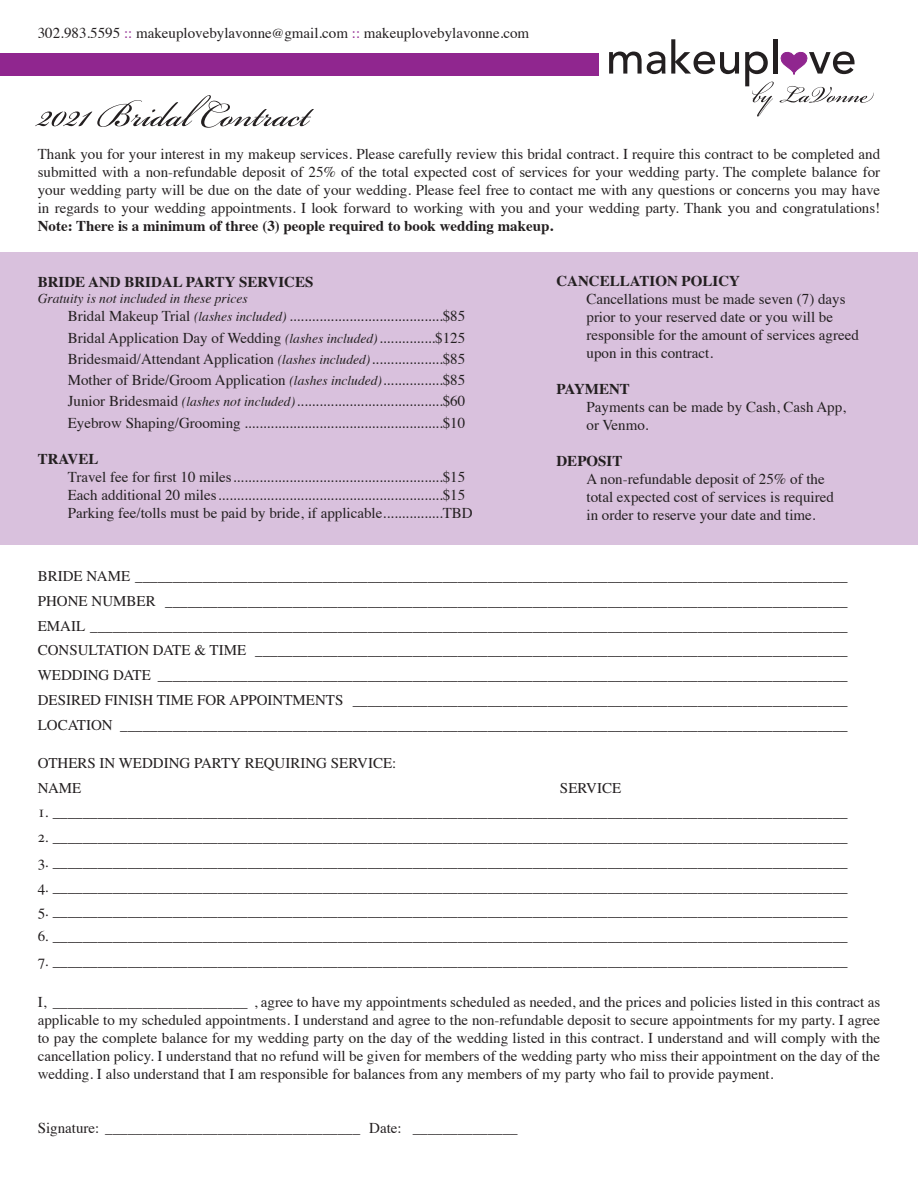
<style>
.page{position:relative;width:918px;height:1188px;background:#fff}
.page>*{position:absolute;margin:0;border:0;box-sizing:border-box;transform-origin:0 0}
.t1{font:54px "Bickham Script MM 400";color:#231f20}
.t2{font:15px/18px "Times";color:#231f20}
.t3{font:15px "Times Roman SC";color:#231f20}
.t4{font:700 15px "Times";color:#231f20}
.t5{font:italic 13.5px "Times";color:#231f20}
.s1{color:#90268f}
.s2{font-size:13.5px}
.s3{font-style:italic;font-size:13.5px}
</style>
<div class="page">
<div style="left:0;top:253px;width:918px;height:292px;background:#d9c1dd"></div>
<svg style="left:609px;top:39px;width:130px;height:35px"></svg>
<hr style="left:773px;top:39px;width:4px;height:35px;background:#231f20">
<svg style="left:745px;top:51px;width:129px;height:66px"></svg>
<div style="left:0;top:53px;width:598px;height:23px;background:#90268f"></div>
<p class="t2" style="left:38px;top:23px;width:493px">302.983.5595 <span class="s1">::</span> makeuplovebylavonne<span class="s2">@</span>gmail.com <span class="s1">::</span> makeuplovebylavonne.com</p>
<p class="t1" style="left:38px;top:85px;width:273px">2021 Bridal Contract</p>
<p class="t2" style="left:38px;top:144px;width:844px;text-align:justify">Thank you for your interest in my makeup services. Please carefully review this bridal contract. I require this contract to be completed and submitted with a non-refundable deposit of 25% of the total expected cost of services for your wedding party. The complete balance for your wedding party will be due on the date of your wedding. Please feel free to contact me with any questions or concerns you may have in regards to your wedding appointments. I look forward to working with you and your wedding party. Thank you and congratulations!</p>
<p class="t4" style="left:38px;top:211px;width:517px">Note: There is a minimum of three (3) people required to book wedding makeup.</p>
<p class="t4" style="left:38px;top:268px;width:277px">BRIDE AND BRIDAL PARTY SERVICES</p>
<p class="t5" style="left:38px;top:287px;width:211px">Gratuity is not included in these prices</p>
<p class="t2" style="left:68px;top:306px;width:399px">Bridal Makeup Trial <span class="s3">(lashes included)</span> .........................................$85</p>
<p class="t2" style="left:68px;top:327px;width:399px">Bridal Application Day of Wedding <span class="s3">(lashes included)</span>...............$125</p>
<p class="t2" style="left:68px;top:348px;width:399px">Bridesmaid/Attendant Application <span class="s3">(lashes included)</span>...................$85</p>
<p class="t2" style="left:68px;top:370px;width:399px">Mother of Bride/Groom Application <span class="s3">(lashes included)</span>................$85</p>
<p class="t2" style="left:68px;top:391px;width:399px">Junior Bridesmaid <span class="s3">(lashes not included)</span>.......................................$60</p>
<p class="t2" style="left:68px;top:412px;width:399px">Eyebrow Shaping/Grooming .....................................................$10</p>
<p class="t4" style="left:38px;top:444px;width:62px">TRAVEL</p>
<p class="t2" style="left:68px;top:466px;width:399px">Travel fee for first 10 miles........................................................$15</p>
<p class="t2" style="left:68px;top:484px;width:399px">Each additional 20 miles............................................................$15</p>
<p class="t2" style="left:68px;top:502px;width:407px">Parking fee/tolls must be paid by bride, if applicable................TBD</p>
<p class="t4" style="left:556px;top:266px;width:185px">CANCELLATION POLICY</p>
<p class="t2" style="left:586px;top:289px;width:274px">Cancellations must be made seven (7) days prior to your reserved date or you will be responsible for the amount of services agreed upon in this contract.</p>
<p class="t4" style="left:556px;top:374px;width:75px">PAYMENT</p>
<p class="t2" style="left:586px;top:397px;width:261px">Payments can be made by Cash, Cash App, or Venmo.</p>
<p class="t4" style="left:556px;top:446px;width:67px">DEPOSIT</p>
<p class="t2" style="left:586px;top:469px;width:249px">A non-refundable deposit of 25% of the total expected cost of services is required in order to reserve your date and time.</p>
<p class="t3" style="left:38px;top:568px;width:812px">BRIDE NAME _______________________________________________________________________________________________</p>
<p class="t3" style="left:38px;top:592px;width:811px">PHONE NUMBER ___________________________________________________________________________________________</p>
<p class="t3" style="left:38px;top:617px;width:811px">EMAIL _____________________________________________________________________________________________________</p>
<p class="t3" style="left:38px;top:642px;width:811px">CONSULTATION DATE &amp; TIME _______________________________________________________________________________</p>
<p class="t3" style="left:38px;top:667px;width:812px">WEDDING DATE ____________________________________________________________________________________________</p>
<p class="t3" style="left:38px;top:691px;width:811px">DESIRED FINISH TIME FOR APPOINTMENTS __________________________________________________________________</p>
<p class="t3" style="left:38px;top:716px;width:812px">LOCATION _________________________________________________________________________________________________</p>
<p class="t3" style="left:38px;top:754px;width:360px">OTHERS IN WEDDING PARTY REQUIRING SERVICE:</p>
<p class="t3" style="left:38px;top:779px;width:45px">NAME</p>
<p class="t3" style="left:560px;top:779px;width:63px">SERVICE</p>
<p class="t3" style="left:38px;top:804px;width:812px">1. __________________________________________________________________________________________________________</p>
<p class="t3" style="left:38px;top:829px;width:812px">2. __________________________________________________________________________________________________________</p>
<p class="t3" style="left:38px;top:853px;width:812px">3. __________________________________________________________________________________________________________</p>
<p class="t3" style="left:38px;top:878px;width:812px">4. __________________________________________________________________________________________________________</p>
<p class="t3" style="left:38px;top:903px;width:812px">5. __________________________________________________________________________________________________________</p>
<p class="t3" style="left:38px;top:928px;width:812px">6. __________________________________________________________________________________________________________</p>
<p class="t3" style="left:38px;top:952px;width:812px">7. __________________________________________________________________________________________________________</p>
<p class="t2" style="left:38px;top:992px;width:844px;text-align:justify">I, __________________________ , agree to have my appointments scheduled as needed, and the prices and policies listed in this contract as applicable to my scheduled appointments. I understand and agree to the non-refundable deposit to secure appointments for my party. I agree to pay the complete balance for my wedding party on the day of the wedding listed in this contract. I understand and will comply with the cancellation policy. I understand that no refund will be given for members of the wedding party who miss their appointment on the day of the wedding. I also understand that I am responsible for balances from any members of my party who fail to provide payment.</p>
<p class="t2" style="left:38px;top:1118px;width:481px">Signature: __________________________________ Date: ______________</p>
</div>
